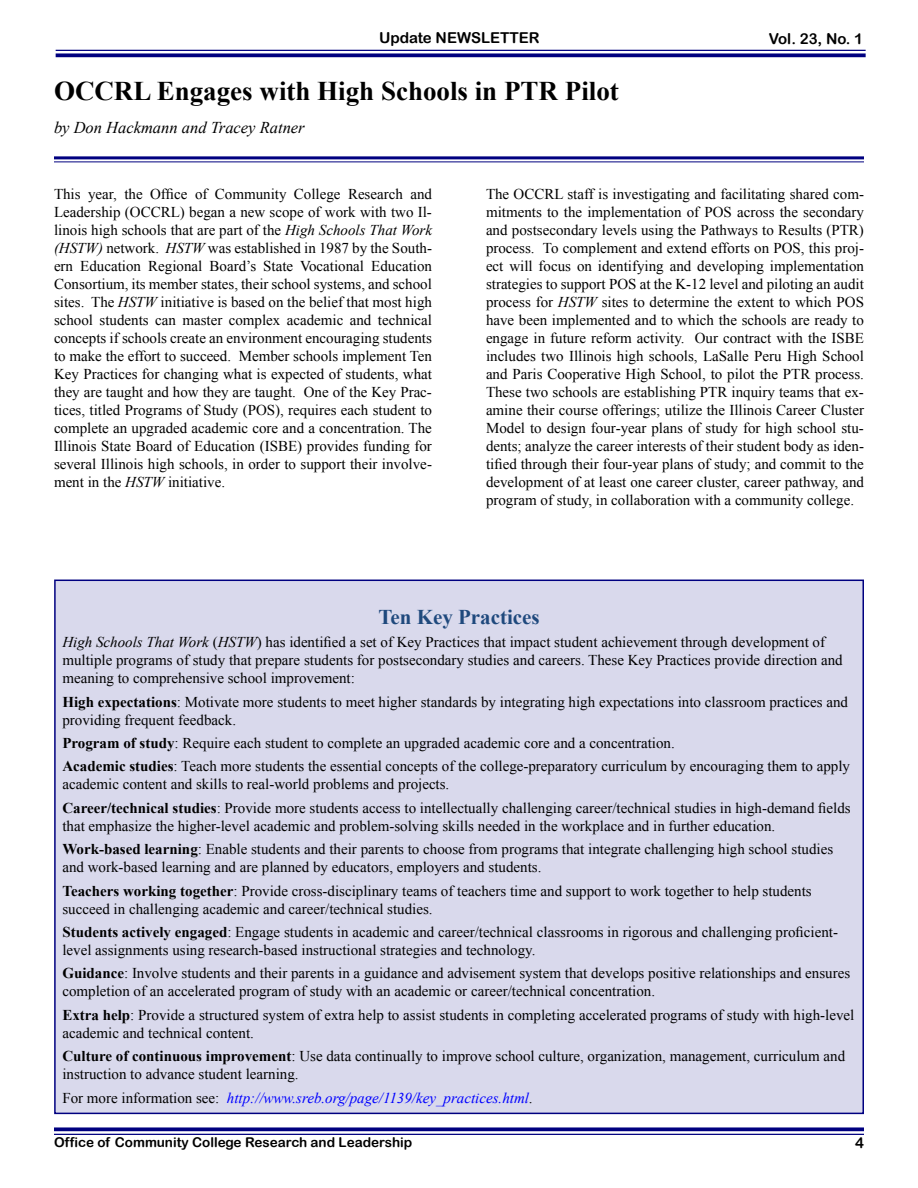
<style>
.page{position:relative;width:918px;height:1188px;background:#fff}
.page>*{position:absolute;margin:0;border:0;box-sizing:border-box;transform-origin:0 0}
.t1{font:700 27px "Times New Roman";color:#000}
.t2{font:700 21px "Times New Roman";color:#1f497d}
.t3{font:italic 16.5px "Times New Roman";color:#000}
.t4{font:15px/18px "Times New Roman";color:#000}
.t5{font:15px "Arial Rounded MT Bold";color:#000}
.t6{font:13.5px "Arial Rounded MT Bold";color:#000}
.s1{font-style:italic}
.s2{font-weight:700}
.s3{font-style:italic;color:#00f}
</style>
<div class="page">
<hr style="left:56px;top:50px;width:810px;height:1px;background:#000080">
<svg style="left:56px;top:53px;width:810px;height:4px;background:#1e1e8e"></svg>
<svg style="left:54px;top:1127px;width:810px;height:4px;background:#1e1e8e"></svg>
<hr style="left:54px;top:1134px;width:810px;height:1px;background:#000080">
<hr style="left:54px;top:156px;width:810px;height:3px;background:#000080">
<hr style="left:54px;top:161px;width:810px;height:1px;background:#000080">
<div style="left:55px;top:580px;width:808px;height:533px;background:#d9d9ec"></div>
<p class="t5" style="left:379px;top:29px;width:162px">Update NEWSLETTER</p>
<p class="t5" style="left:769px;top:30px;width:96px">Vol. 23, No. 1</p>
<h1 class="t1" style="left:54px;top:72px;width:566px">OCCRL Engages with High Schools in PTR Pilot</h1>
<p class="t3" style="left:54px;top:116px;width:252px">by Don Hackmann and Tracey Ratner</p>
<p class="t4" style="left:54px;top:185px;width:380px;text-align:justify">This year, the Office of Community College Research and Leadership (OCCRL) began a new scope of work with two Il&shy;linois high schools that are part of the <span class="s1">High Schools That Work (HSTW)</span> network. <span class="s1">HSTW</span> was established in 1987 by the South&shy;ern Education Regional Board’s State Vocational Education Consortium, its member states, their school systems, and school sites. The <span class="s1">HSTW</span> initiative is based on the belief that most high school students can master complex academic and technical concepts if schools create an environment encouraging students to make the effort to succeed. Member schools implement Ten Key Practices for changing what is expected of students, what they are taught and how they are taught. One of the Key Prac&shy;tices, titled Programs of Study (POS), requires each student to complete an upgraded academic core and a concentration. The Illinois State Board of Education (ISBE) provides funding for several Illinois high schools, in order to support their involve&shy;ment in the <span class="s1">HSTW</span> initiative.</p>
<p class="t4" style="left:486px;top:185px;width:380px;text-align:justify">The OCCRL staff is investigating and facilitating shared com&shy;mitments to the implementation of POS across the secondary and postsecondary levels using the Pathways to Results (PTR) process. To complement and extend efforts on POS, this proj&shy;ect will focus on identifying and developing implementation strategies to support POS at the K-12 level and piloting an audit process for <span class="s1">HSTW</span> sites to determine the extent to which POS have been implemented and to which the schools are ready to engage in future reform activity. Our contract with the ISBE includes two Illinois high schools, LaSalle Peru High School and Paris Cooperative High School, to pilot the PTR process.<br>These two schools are establishing PTR inquiry teams that ex&shy;amine their course offerings; utilize the Illinois Career Cluster Model to design four-year plans of study for high school stu&shy;dents; analyze the career interests of their student body as iden&shy;tified through their four-year plans of study; and commit to the development of at least one career cluster, career pathway, and program of study, in collaboration with a community college.</p>
<h2 class="t2" style="left:378px;top:602px;width:163px">Ten Key Practices</h2>
<p class="t4" style="left:62px;top:633px;width:782px"><span class="s1">High Schools That Work</span> (<span class="s1">HSTW</span>) has identified a set of Key Practices that impact student achievement through development of multiple programs of study that prepare students for postsecondary studies and careers. These Key Practices provide direction and meaning to comprehensive school improvement:</p>
<p class="t4" style="left:62px;top:692px;width:787px"><span class="s2">High expectations</span>: Motivate more students to meet higher standards by integrating high expectations into classroom practices and providing frequent feedback.</p>
<p class="t4" style="left:62px;top:731px;width:789px;line-height:23.4px"><span class="s2">Program of study</span>: Require each student to complete an upgraded academic core and a concentration.<br><span class="s2">Academic studies</span>: Teach more students the essential concepts of the college-preparatory curriculum by encouraging them to apply</p>
<p class="t4" style="left:62px;top:772px;width:790px;line-height:23.4px">academic content and skills to real-world problems and projects.<br><span class="s2">Career/technical studies</span>: Provide more students access to intellectually challenging career/technical studies in high-demand fields</p>
<p class="t4" style="left:62px;top:814px;width:772px;line-height:23.4px">that emphasize the higher-level academic and problem-solving skills needed in the workplace and in further education.<br><span class="s2">Work-based learning</span>: Enable students and their parents to choose from programs that integrate challenging high school studies</p>
<p class="t4" style="left:62px;top:855px;width:751px;line-height:23.4px">and work-based learning and are planned by educators, employers and students.<br><span class="s2">Teachers working together</span>: Provide cross-disciplinary teams of teachers time and support to work together to help students</p>
<p class="t4" style="left:62px;top:897px;width:777px;line-height:23.4px">succeed in challenging academic and career/technical studies.<br><span class="s2">Students actively engaged</span>: Engage students in academic and career/technical classrooms in rigorous and challenging proficient-</p>
<p class="t4" style="left:62px;top:938px;width:789px;line-height:23.4px">level assignments using research-based instructional strategies and technology.<br><span class="s2">Guidance</span>: Involve students and their parents in a guidance and advisement system that develops positive relationships and ensures</p>
<p class="t4" style="left:62px;top:979px;width:794px;line-height:23.4px">completion of an accelerated program of study with an academic or career/technical concentration.<br><span class="s2">Extra help</span>: Provide a structured system of extra help to assist students in completing accelerated programs of study with high-level</p>
<p class="t4" style="left:62px;top:1021px;width:784px;line-height:23.4px">academic and technical content.<br><span class="s2">Culture of continuous improvement</span>: Use data continually to improve school culture, organization, management, curriculum and</p>
<p class="t4" style="left:62px;top:1062px;width:472px;line-height:23.4px">instruction to advance student learning.<br>For more information see: <span class="s3">http://www.sreb.org/page/1139/key_practices.html</span>.</p>
<p class="t6" style="left:54px;top:1134px;width:360px">Office of Community College Research and Leadership</p>
<p class="t5" style="left:855px;top:1133px;width:10px">4</p>
</div>
